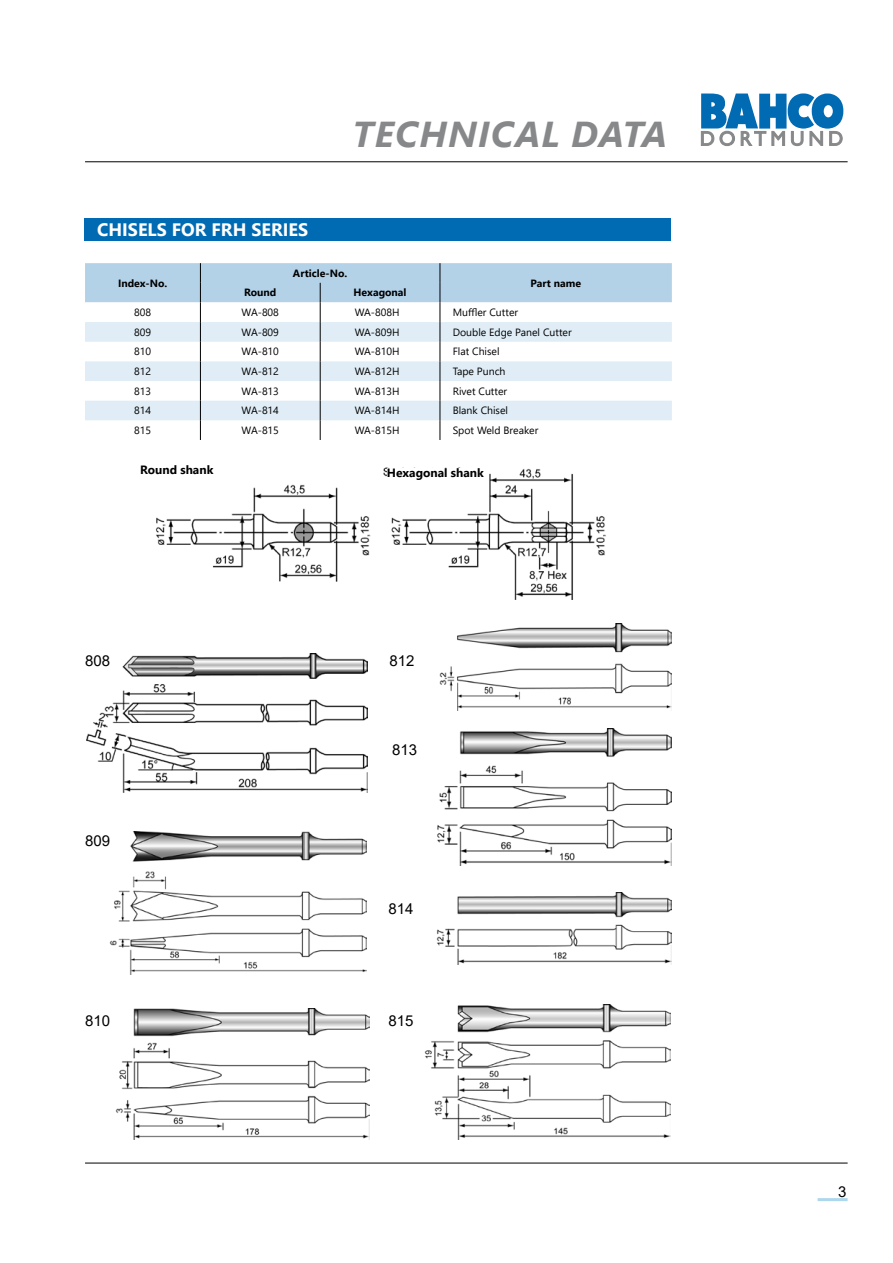
<style>
.page{position:relative;width:893px;height:1263px;background:#fff}
.page>*{position:absolute;margin:0;border:0;box-sizing:border-box;transform-origin:0 0}
.t1{font:italic 700 36px "Segoe UI";letter-spacing:.035em;color:#87888a}
.t2{font:700 18px "Segoe UI";color:#fff}
.t3{font:15px "Arial";color:#000}
.t4{font:700 12px "Segoe UI";color:#000}
.t5{font:10.5px "Segoe UI";color:#000}
.t6{font:700 10.5px "Segoe UI";color:#000}
</style>
<div class="page">
<hr style="left:85px;top:162px;width:763px;height:1px;background:#000">
<hr style="left:818px;top:1198px;width:30px;height:3px;background:#add7ed">
<hr style="left:85px;top:1163px;width:763px;height:1px;background:#000">
<svg style="left:700px;top:93px;width:143px;height:54px"></svg>
<div style="left:84px;top:218px;width:587px;height:23px;background:#006ab3"></div>
<svg style="left:85px;top:263px;width:587px;height:177px"></svg>
<img style="left:156px;top:467px;width:450px;height:133px">
<img style="left:87px;top:653px;width:281px;height:140px">
<img style="left:109px;top:832px;width:258px;height:142px">
<img style="left:115px;top:1008px;width:254px;height:131px">
<img style="left:439px;top:623px;width:233px;height:87px">
<img style="left:437px;top:729px;width:235px;height:136px">
<img style="left:436px;top:892px;width:236px;height:72px">
<img style="left:424px;top:1004px;width:247px;height:135px">
<div style="left:140px;top:466px;width:78px;height:13px;background:#fff"></div>
<div style="left:387px;top:468px;width:97px;height:9px;background:#fff"></div>
<h2 class="t2" style="left:97px;top:213px;width:213px">CHISELS FOR FRH SERIES</h2>
<h1 class="t1" style="left:353px;top:101px;width:316px">TECHNICAL DATA</h1>
<p class="t6" style="left:118px;top:273px;width:51px">Index-No.</p>
<p class="t6" style="left:293px;top:263px;width:56px">Article-No.</p>
<p class="t6" style="left:244px;top:283px;width:34px">Round</p>
<p class="t6" style="left:354px;top:283px;width:55px">Hexagonal</p>
<p class="t6" style="left:531px;top:273px;width:52px">Part name</p>
<p class="t5" style="left:134px;top:302px;width:18px">808</p>
<p class="t5" style="left:242px;top:302px;width:39px">WA-808</p>
<p class="t5" style="left:355px;top:302px;width:46px">WA-808H</p>
<p class="t5" style="left:453px;top:302px;width:67px">Muffler Cutter</p>
<p class="t5" style="left:134px;top:322px;width:18px">809</p>
<p class="t5" style="left:242px;top:322px;width:39px">WA-809</p>
<p class="t5" style="left:355px;top:322px;width:46px">WA-809H</p>
<p class="t5" style="left:453px;top:322px;width:121px">Double Edge Panel Cutter</p>
<p class="t5" style="left:134px;top:342px;width:18px">810</p>
<p class="t5" style="left:242px;top:342px;width:39px">WA-810</p>
<p class="t5" style="left:355px;top:342px;width:46px">WA-810H</p>
<p class="t5" style="left:453px;top:342px;width:48px">Flat Chisel</p>
<p class="t5" style="left:134px;top:361px;width:18px">812</p>
<p class="t5" style="left:242px;top:361px;width:39px">WA-812</p>
<p class="t5" style="left:355px;top:361px;width:46px">WA-812H</p>
<p class="t5" style="left:453px;top:361px;width:54px">Tape Punch</p>
<p class="t5" style="left:134px;top:381px;width:18px">813</p>
<p class="t5" style="left:242px;top:381px;width:39px">WA-813</p>
<p class="t5" style="left:355px;top:381px;width:46px">WA-813H</p>
<p class="t5" style="left:453px;top:381px;width:56px">Rivet Cutter</p>
<p class="t5" style="left:134px;top:401px;width:18px">814</p>
<p class="t5" style="left:242px;top:401px;width:39px">WA-814</p>
<p class="t5" style="left:355px;top:401px;width:46px">WA-814H</p>
<p class="t5" style="left:453px;top:401px;width:57px">Blank Chisel</p>
<p class="t5" style="left:134px;top:420px;width:18px">815</p>
<p class="t5" style="left:242px;top:420px;width:39px">WA-815</p>
<p class="t5" style="left:355px;top:420px;width:46px">WA-815H</p>
<p class="t5" style="left:453px;top:420px;width:87px">Spot Weld Breaker</p>
<p class="t4" style="left:140px;top:459px;width:75px">Round shank</p>
<p class="t4" style="left:387px;top:461px;width:98px">Hexagonal shank</p>
<h3 class="t3" style="left:85px;top:650px;width:27px">808</h3>
<h3 class="t3" style="left:85px;top:830px;width:27px">809</h3>
<h3 class="t3" style="left:85px;top:1010px;width:27px">810</h3>
<h3 class="t3" style="left:390px;top:650px;width:27px">812</h3>
<h3 class="t3" style="left:392px;top:739px;width:27px">813</h3>
<h3 class="t3" style="left:389px;top:898px;width:27px">814</h3>
<h3 class="t3" style="left:389px;top:1010px;width:27px">815</h3>
<h3 class="t3" style="left:838px;top:1181px;width:10px">3</h3>
</div>
